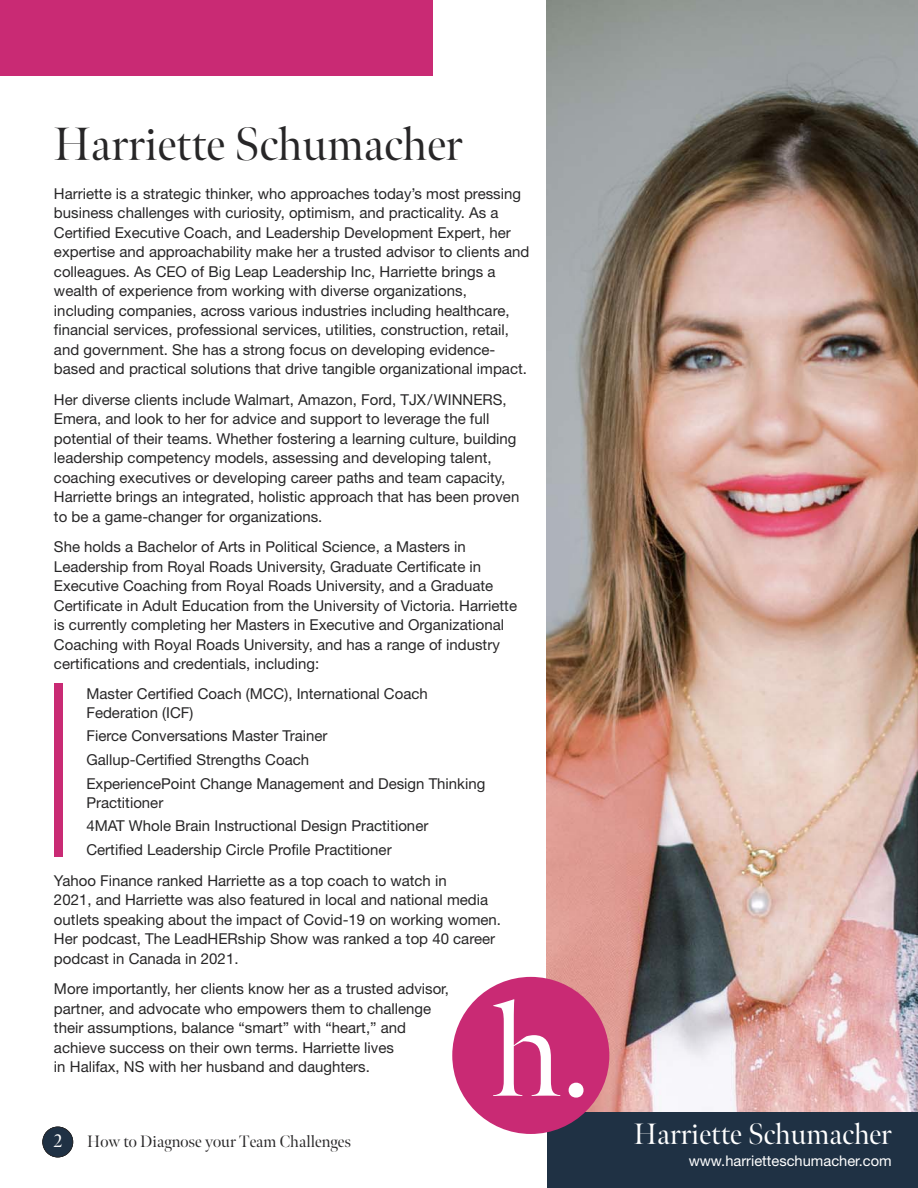
<style>
.page{position:relative;width:918px;height:1188px;background:#fff}
.page>*{position:absolute;margin:0;border:0;box-sizing:border-box;transform-origin:0 0}
.t1{font:132px "Meno Banner";color:#fff}
.t2{font:46.5px "Meno Banner";color:#272627}
.t3{font:29.4px "Meno Banner";color:#fff}
.t4{font:18px "Meno Banner";color:#fff}
.t5{font:16.5px "Meno Banner";color:#272627}
.t6{font:15px/19.5px "Helvetica Neue";color:#272627}
.t7{font:14.7px "Helvetica Neue";color:#fff}
</style>
<div class="page">
<div style="left:0;top:0;width:432px;height:75px;background:#c92a74"></div>
<img style="left:547px;top:0;width:371px;height:1113px">
<div style="left:54px;top:683px;width:8px;height:174px;background:#c92a74"></div>
<div style="left:548px;top:1113px;width:370px;height:75px;background:#1f3144"></div>
<div style="left:452px;top:977px;width:157px;height:157px;background:#c92a74;border-radius:50%"></div>
<div style="left:43px;top:1127px;width:30px;height:30px;background:#1f3144;border-radius:50%"></div>
<div style="left:42px;top:1127px;width:31px;height:30px;border:2px solid #272627;border-radius:50%"></div>
<h2 class="t2" style="left:54px;top:126px;width:410px">Harriette Schumacher</h2>
<p class="t6" style="left:54px;top:185px;width:477px">Harriette is a strategic thinker, who approaches today’s most pressing business challenges with curiosity, optimism, and practicality. As a Certified Executive Coach, and Leadership Development Expert, her expertise and approachability make her a trusted advisor to clients and colleagues. As CEO of Big Leap Leadership Inc, Harriette brings a wealth of experience from working with diverse organizations, including companies, across various industries including healthcare, financial services, professional services, utilities, construction, retail, and government. She has a strong focus on developing evidence&shy;based and practical solutions that drive tangible organizational impact.</p>
<p class="t6" style="left:54px;top:391px;width:467px">Her diverse clients include Walmart, Amazon, Ford, TJX/WINNERS, Emera, and look to her for advice and support to leverage the full potential of their teams. Whether fostering a learning culture, building leadership competency models, assessing and developing talent, coaching executives or developing career paths and team capacity, Harriette brings an integrated, holistic approach that has been proven to be a game-changer for organizations.</p>
<p class="t6" style="left:54px;top:539px;width:465px">She holds a Bachelor of Arts in Political Science, a Masters in Leadership from Royal Roads University, Graduate Certificate in Executive Coaching from Royal Roads University, and a Graduate Certificate in Adult Education from the University of Victoria. Harriette is currently completing her Masters in Executive and Organizational Coaching with Royal Roads University, and has a range of industry certifications and credentials, including:</p>
<p class="t6" style="left:86px;top:686px;width:343px;line-height:18.8px">Master Certified Coach (MCC), International Coach<br>Federation (ICF)</p>
<p class="t6" style="left:86px;top:726px;width:400px;line-height:23.7px">Fierce Conversations Master Trainer<br>Gallup-Certified Strengths Coach<br>ExperiencePoint Change Management and Design Thinking</p>
<p class="t6" style="left:86px;top:792px;width:343px;line-height:23.7px">Practitioner<br>4MAT Whole Brain Instructional Design Practitioner<br>Certified Leadership Circle Profile Practitioner</p>
<p class="t6" style="left:54px;top:872px;width:449px">Yahoo Finance ranked Harriette as a top coach to watch in<br>2021, and Harriette was also featured in local and national media outlets speaking about the impact of Covid-19 on working women.<br>Her podcast, The LeadHERship Show was ranked a top 40 career podcast in Canada in 2021.</p>
<p class="t6" style="left:54px;top:981px;width:397px">More importantly, her clients know her as a trusted advisor, partner, and advocate who empowers them to challenge their assumptions, balance “smart” with “heart,” and achieve success on their own terms. Harriette lives<br>in Halifax, NS with her husband and daughters.</p>
<h1 class="t1" style="left:492px;top:999px;width:100px">h.</h1>
<p class="t4" style="left:54px;top:1134px;width:9px">2</p>
<p class="t5" style="left:87px;top:1135px;width:265px">How to Diagnose your Team Challenges</p>
<h3 class="t3" style="left:634px;top:1123px;width:259px">Harriette Schumacher</h3>
<p class="t7" style="left:689px;top:1155px;width:205px">www.harrietteschumacher.com</p>
</div>
